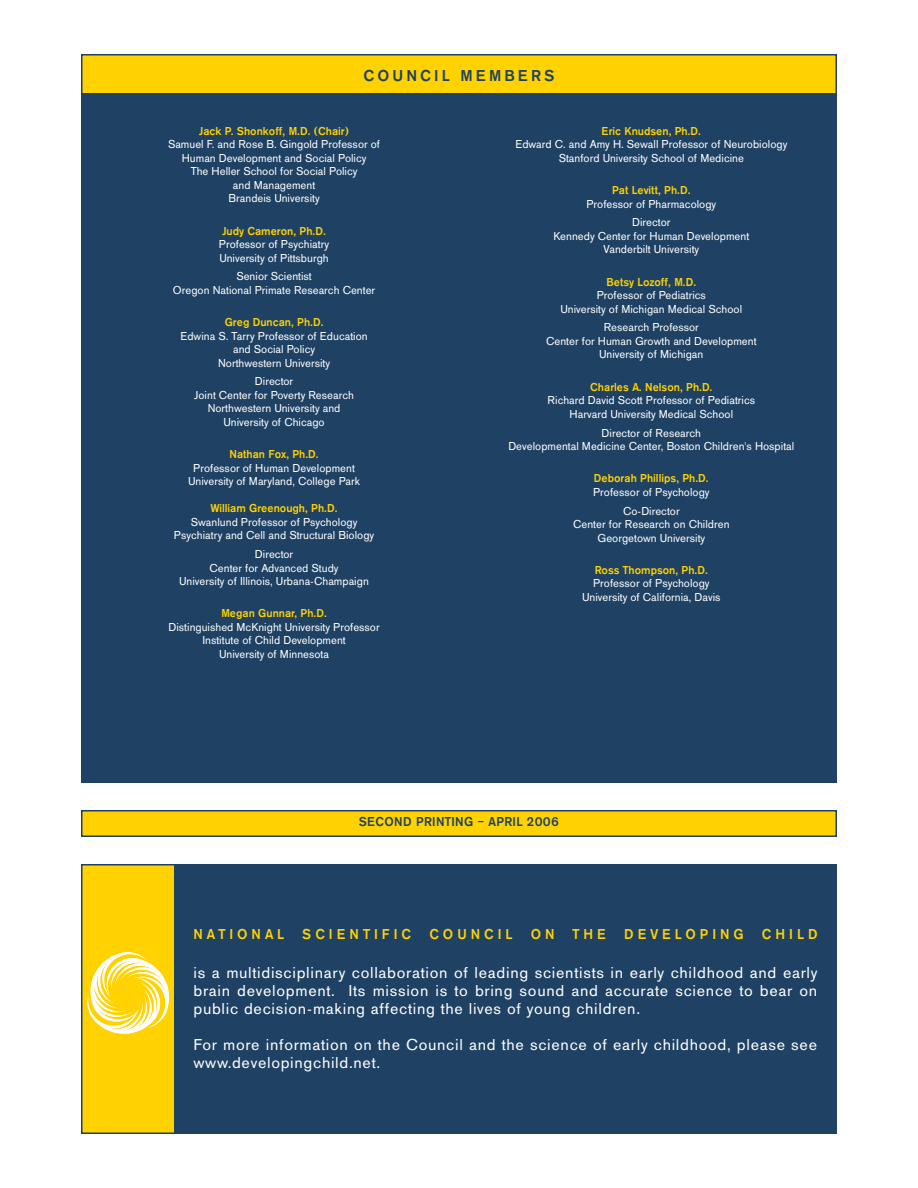
<style>
.page{position:relative;width:918px;height:1188px;background:#fff}
.page>*{position:absolute;margin:0;border:0;box-sizing:border-box;transform-origin:0 0}
.t1{font:16.5px/18px "A Grotesk Rgl";letter-spacing:.04em;color:#fff;text-align:justify}
.t2{font:16.5px "A Grotesk Mdm";letter-spacing:.185em;color:#1e4164}
.t3{font:15px "A Grotesk Mdm";letter-spacing:.275em;color:#ffd200;scale:.96 1}
.t4{font:13.5px "A Grotesk Mdm";letter-spacing:.025em;color:#1e4164;scale:.96 1}
.t5{font:12px/13.5px "A Grotesk Rgl";color:#fff;text-align:center;scale:.96 1}
.t6{font:12px "A Grotesk Mdm";color:#ffd200;scale:.96 1}
</style>
<div class="page">
<div style="left:81px;top:54px;width:756px;height:729px;background:#1e4164"></div>
<div style="left:82px;top:55px;width:754px;height:39px;background:#ffd200"></div>
<div style="left:81px;top:54px;width:756px;height:40px;border:2px solid #1e4164"></div>
<div style="left:175px;top:865px;width:661px;height:268px;background:#1e4164"></div>
<div style="left:174px;top:864px;width:663px;height:270px;border:2px solid #1e4164"></div>
<div style="left:82px;top:865px;width:93px;height:268px;background:#ffd200"></div>
<svg style="left:88px;top:952px;width:81px;height:82px"></svg>
<div style="left:81px;top:864px;width:95px;height:270px;border:2px solid #1e4164"></div>
<div style="left:82px;top:811px;width:754px;height:25px;background:#ffd200"></div>
<div style="left:81px;top:810px;width:756px;height:27px;border:2px solid #1e4164"></div>
<h1 class="t2" style="left:363px;top:66px;width:193px">COUNCIL MEMBERS</h1>
<p class="t6" style="left:199px;top:124px;width:158px">Jack P. Shonkoff, M.D. (Chair)</p>
<p class="t5" style="left:168px;top:138px;width:223px">Samuel F. and Rose B. Gingold Professor of<br>Human Development and Social Policy<br>The Heller School for Social Policy<br>and Management<br>Brandeis University</p>
<p class="t6" style="left:222px;top:224px;width:109px">Judy Cameron, Ph.D.</p>
<p class="t5" style="left:219px;top:237px;width:116px;text-align:left">Professor of Psychiatry<br>University of Pittsburgh</p>
<p class="t5" style="left:173px;top:270px;width:212px">Senior Scientist<br>Oregon National Primate Research Center</p>
<p class="t6" style="left:225px;top:316px;width:104px">Greg Duncan, Ph.D.</p>
<p class="t5" style="left:180px;top:329px;width:197px">Edwina S. Tarry Professor of Education and Social Policy<br>Northwestern University</p>
<p class="t5" style="left:194px;top:375px;width:168px">Director<br>Joint Center for Poverty Research<br>Northwestern University and<br>University of Chicago</p>
<p class="t6" style="left:229px;top:448px;width:94px">Nathan Fox, Ph.D.</p>
<p class="t5" style="left:188px;top:461px;width:181px">Professor of Human Development<br>University of Maryland, College Park</p>
<p class="t6" style="left:211px;top:502px;width:134px">William Greenough, Ph.D.</p>
<p class="t5" style="left:174px;top:515px;width:210px">Swanlund Professor of Psychology<br>Psychiatry and Cell and Structural Biology</p>
<p class="t5" style="left:179px;top:547px;width:199px">Director<br>Center for Advanced Study<br>University of Illinois, Urbana-Champaign</p>
<p class="t6" style="left:221px;top:607px;width:111px">Megan Gunnar, Ph.D.</p>
<p class="t5" style="left:168px;top:620px;width:222px">Distinguished McKnight University Professor<br>Institute of Child Development<br>University of Minnesota</p>
<p class="t6" style="left:602px;top:124px;width:105px">Eric Knudsen, Ph.D.</p>
<p class="t5" style="left:515px;top:138px;width:285px">Edward C. and Amy H. Sewall Professor of Neurobiology<br>Stanford University School of Medicine</p>
<p class="t6" style="left:612px;top:183px;width:83px">Pat Levitt, Ph.D.</p>
<p class="t5" style="left:586px;top:194px;width:137px;line-height:18.8px">Professor of Pharmacology<br>Director</p>
<p class="t5" style="left:554px;top:229px;width:205px">Kennedy Center for Human Development<br>Vanderbilt University</p>
<p class="t6" style="left:607px;top:275px;width:95px">Betsy Lozoff, M.D.</p>
<p class="t5" style="left:561px;top:289px;width:191px">Professor of Pediatrics<br>University of Michigan Medical School</p>
<p class="t5" style="left:546px;top:321px;width:221px">Research Professor<br>Center for Human Growth and Development<br>University of Michigan</p>
<p class="t6" style="left:590px;top:380px;width:129px">Charles A. Nelson, Ph.D.</p>
<p class="t5" style="left:548px;top:394px;width:218px">Richard David Scott Professor of Pediatrics<br>Harvard University Medical School</p>
<p class="t5" style="left:508px;top:426px;width:299px">Director of Research<br>Developmental Medicine Center, Boston Children's Hospital</p>
<p class="t6" style="left:594px;top:472px;width:121px">Deborah Phillips, Ph.D.</p>
<p class="t5" style="left:593px;top:483px;width:123px;line-height:18.8px">Professor of Psychology<br>Co-Director</p>
<p class="t5" style="left:573px;top:518px;width:164px">Center for Research on Children<br>Georgetown University</p>
<p class="t6" style="left:595px;top:563px;width:119px">Ross Thompson, Ph.D.</p>
<p class="t5" style="left:582px;top:577px;width:146px">Professor of Psychology<br>University of California, Davis</p>
<p class="t4" style="left:359px;top:814px;width:210px">SECOND PRINTING – APRIL 2006</p>
<p class="t3" style="left:194px;top:926px;width:652px">NATIONAL SCIENTIFIC COUNCIL ON THE DEVELOPING CHILD</p>
<h1 class="t1" style="left:194px;top:964px;width:626px">is a multidisciplinary collaboration of leading scientists in early childhood and early brain development. Its mission is to bring sound and accurate science to bear on public decision-making affecting the lives of young children.</h1>
<h1 class="t1" style="left:194px;top:1036px;width:625px">For more information on the Council and the science of early childhood, please see www.developingchild.net.</h1>
</div>
